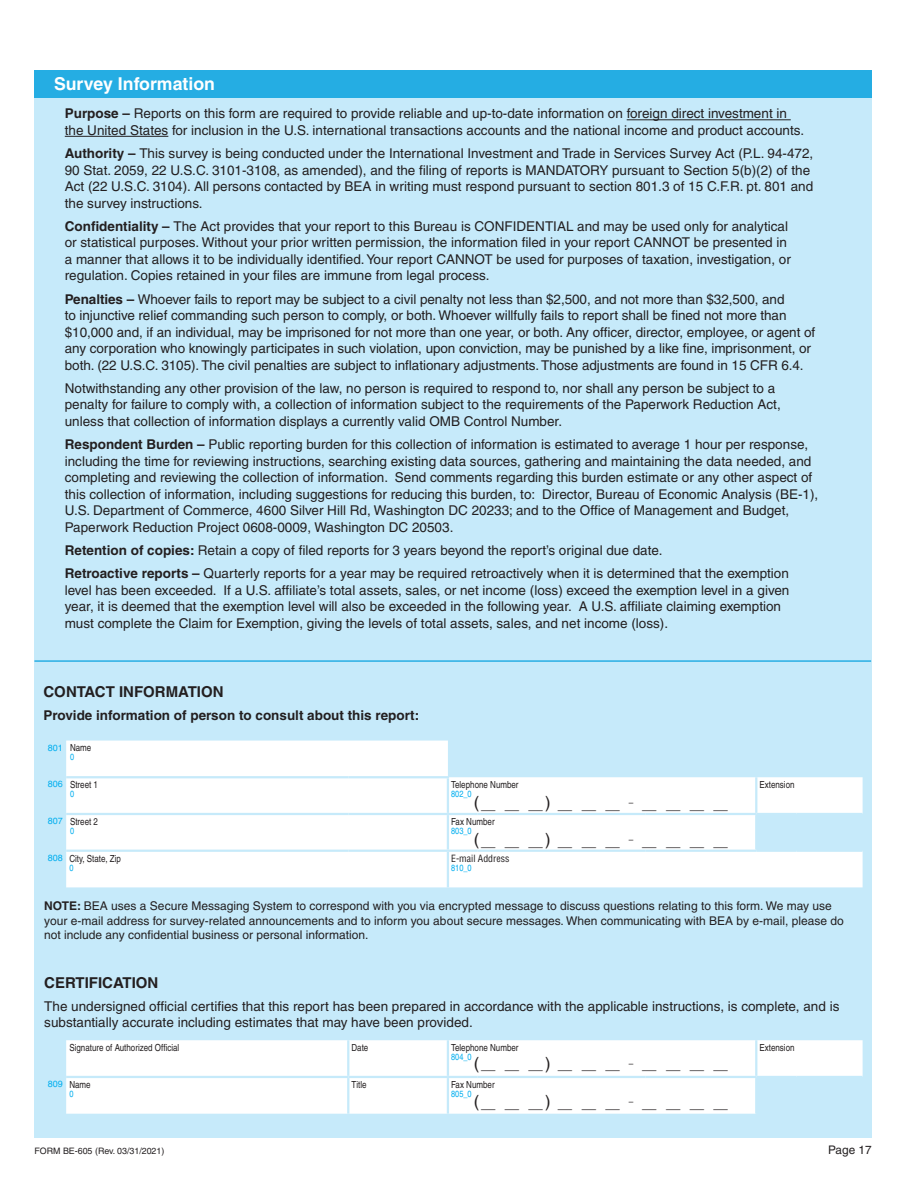
<style>
.page{position:relative;width:918px;height:1188px;background:#fff}
.page>*{position:absolute;margin:0;border:0;box-sizing:border-box;transform-origin:0 0}
.text{font:300 21px "Eras ITC";color:#231f20}
.Paragraph_Style1{font:700 17.7px "Helvetica";color:#fff}
.t1{font:700 15px "Helvetica";color:#231f20}
.bold_text{font:13.5px/16.5px "Helvetica";letter-spacing:-.005em;color:#231f20}
.Paragraph_Style1-2{font:13.5px/16.5px "Helvetica";color:#231f20}
.Paragraph_Style135{font:13.5px/16.5px "Helvetica";color:#231f20}
.Paragraph_Style138{font:13.5px/16.5px "Helvetica";color:#231f20}
.Paragraph_Style136{font:13.5px/16.5px "Helvetica";color:#231f20}
.t2{font:700 13.5px "Helvetica";color:#231f20}
.t3{font:12px/14.4px "Helvetica";color:#231f20}
.t4{font:11.85px "Helvetica";color:#231f20}
.t5{font:condensed 9.75px "Helvetica";color:#231f20}
.Section{font:condensed 9.75px "Helvetica";color:#231f20}
.Section-2{font:condensed 9px "Helvetica";color:#00aeef}
.Section-3{font:9px "Helvetica";color:#00aeef}
.t6{font:8.85px "Helvetica";color:#231f20}
.s1{font-weight:700}
</style>
<div class="page">
<div style="left:35px;top:70px;width:837px;height:1068px;background:#c6eafa"></div>
<div style="left:34px;top:70px;width:838px;height:28px;background:#25ade3"></div>
<hr style="left:34px;top:660px;width:837px;height:2px;background:#25ade3">
<hr style="left:627px;top:119px;width:164px;height:1px;background:#231f20">
<hr style="left:65px;top:136px;width:103px;height:1px;background:#231f20">
<svg style="left:66px;top:741px;width:797px;height:373px"></svg>
<hr style="left:66px;top:776px;width:282px;height:2px;background:#c6eafa">
<hr style="left:348px;top:776px;width:101px;height:2px;background:#c6eafa">
<hr style="left:66px;top:813px;width:282px;height:2px;background:#c6eafa">
<hr style="left:348px;top:813px;width:100px;height:2px;background:#c6eafa">
<hr style="left:66px;top:850px;width:282px;height:2px;background:#c6eafa">
<hr style="left:348px;top:850px;width:100px;height:2px;background:#c6eafa">
<hr style="left:448px;top:813px;width:29px;height:2px;background:#c6eafa">
<hr style="left:477px;top:813px;width:169px;height:2px;background:#c6eafa">
<hr style="left:646px;top:813px;width:110px;height:2px;background:#c6eafa">
<hr style="left:756px;top:813px;width:41px;height:2px;background:#c6eafa">
<hr style="left:797px;top:813px;width:66px;height:2px;background:#c6eafa">
<hr style="left:448px;top:850px;width:29px;height:2px;background:#c6eafa">
<hr style="left:477px;top:850px;width:169px;height:2px;background:#c6eafa">
<hr style="left:646px;top:850px;width:110px;height:2px;background:#c6eafa">
<hr style="left:756px;top:850px;width:41px;height:2px;background:#c6eafa">
<hr style="left:797px;top:850px;width:66px;height:2px;background:#c6eafa">
<hr style="left:755px;top:777px;width:2px;height:36px;background:#c6eafa">
<hr style="left:755px;top:815px;width:2px;height:35px;background:#c6eafa">
<hr style="left:447px;top:778px;width:2px;height:35px;background:#c6eafa">
<hr style="left:447px;top:815px;width:2px;height:35px;background:#c6eafa">
<hr style="left:447px;top:852px;width:2px;height:35px;background:#c6eafa">
<hr style="left:66px;top:1076px;width:282px;height:2px;background:#c6eafa">
<hr style="left:348px;top:1076px;width:100px;height:2px;background:#c6eafa">
<hr style="left:448px;top:1076px;width:29px;height:2px;background:#c6eafa">
<hr style="left:477px;top:1076px;width:169px;height:2px;background:#c6eafa">
<hr style="left:646px;top:1076px;width:110px;height:2px;background:#c6eafa">
<hr style="left:756px;top:1076px;width:41px;height:2px;background:#c6eafa">
<hr style="left:797px;top:1076px;width:66px;height:2px;background:#c6eafa">
<hr style="left:347px;top:1040px;width:2px;height:36px;background:#c6eafa">
<hr style="left:447px;top:1040px;width:2px;height:36px;background:#c6eafa">
<hr style="left:755px;top:1040px;width:2px;height:36px;background:#c6eafa">
<hr style="left:347px;top:1078px;width:2px;height:36px;background:#c6eafa">
<hr style="left:447px;top:1078px;width:2px;height:36px;background:#c6eafa">
<hr style="left:755px;top:1078px;width:2px;height:36px;background:#c6eafa">
<p class="Paragraph_Style1" style="left:54px;top:73px;width:163px">Survey Information</p>
<p class="Paragraph_Style135" style="left:65px;top:105px;width:741px"><span class="s1">Purpose –</span> Reports on this form are required to provide reliable and up-to-date information on foreign direct investment in the United States for inclusion in the U.S. international transactions accounts and the national income and product accounts.</p>
<p class="bold_text" style="left:65px;top:145px;width:750px"><span class="s1">Authority –</span> This survey is being conducted under the International Investment and Trade in Services Survey Act (P.L. 94-472, 90 Stat. 2059, 22 U.S.C. 3101-3108, as amended), and the filing of reports is MANDATORY pursuant to Section 5(b)(2) of the Act (22 U.S.C. 3104). All persons contacted by BEA in writing must respond pursuant to section 801.3 of 15 C.F.R. pt. 801 and the survey instructions.</p>
<p class="Paragraph_Style138" style="left:65px;top:218px;width:728px"><span class="s1">Confidentiality –</span> The Act provides that your report to this Bureau is CONFIDENTIAL and may be used only for analytical or statistical purposes. Without your prior written permission, the information filed in your report CANNOT be presented in a manner that allows it to be individually identified. Your report CANNOT be used for purposes of taxation, investigation, or regulation. Copies retained in your files are immune from legal process.</p>
<p class="bold_text" style="left:65px;top:291px;width:752px"><span class="s1">Penalties –</span> Whoever fails to report may be subject to a civil penalty not less than $2,500, and not more than $32,500, and<br>to injunctive relief commanding such person to comply, or both. Whoever willfully fails to report shall be fined not more than $10,000 and, if an individual, may be imprisoned for not more than one year, or both. Any officer, director, employee, or agent of any corporation who knowingly participates in such violation, upon conviction, may be punished by a like fine, imprisonment, or both. (22 U.S.C. 3105). The civil penalties are subject to inflationary adjustments. Those adjustments are found in 15 CFR 6.4.</p>
<p class="Paragraph_Style136" style="left:65px;top:380px;width:717px">Notwithstanding any other provision of the law, no person is required to respond to, nor shall any person be subject to a penalty for failure to comply with, a collection of information subject to the requirements of the Paperwork Reduction Act, unless that collection of information displays a currently valid OMB Control Number.</p>
<p class="Paragraph_Style1-2" style="left:65px;top:436px;width:755px"><span class="s1">Respondent Burden –</span> Public reporting burden for this collection of information is estimated to average 1 hour per response, including the time for reviewing instructions, searching existing data sources, gathering and maintaining the data needed, and completing and reviewing the collection of information. Send comments regarding this burden estimate or any other aspect of this collection of information, including suggestions for reducing this burden, to: Director, Bureau of Economic Analysis (BE-1), U.S. Department of Commerce, 4600 Silver Hill Rd, Washington DC 20233; and to the Office of Management and Budget, Paperwork Reduction Project 0608-0009, Washington DC 20503.</p>
<p class="Paragraph_Style1-2" style="left:65px;top:542px;width:599px"><span class="s1">Retention of copies:</span> Retain a copy of filed reports for 3 years beyond the report’s original due date.</p>
<p class="Paragraph_Style135" style="left:65px;top:565px;width:726px"><span class="s1">Retroactive reports –</span> Quarterly reports for a year may be required retroactively when it is determined that the exemption level has been exceeded. If a U.S. affiliate’s total assets, sales, or net income (loss) exceed the exemption level in a given year, it is deemed that the exemption level will also be exceeded in the following year. A U.S. affiliate claiming exemption must complete the Claim for Exemption, giving the levels of total assets, sales, and net income (loss).</p>
<p class="t1" style="left:44px;top:683px;width:182px">CONTACT INFORMATION</p>
<p class="t2" style="left:44px;top:707px;width:377px">Provide information of person to consult about this report:</p>
<p class="Section-3" style="left:48px;top:742px;width:17px">801</p>
<p class="t5" style="left:70px;top:742px;width:23px">Name</p>
<p class="Section-2" style="left:70px;top:752px;width:6px">0</p>
<p class="Section-3" style="left:48px;top:779px;width:17px">806</p>
<p class="t5" style="left:70px;top:779px;width:30px">Street 1</p>
<p class="Section-2" style="left:70px;top:789px;width:6px">0</p>
<p class="Section-3" style="left:48px;top:816px;width:17px">807</p>
<p class="t5" style="left:70px;top:816px;width:30px">Street 2</p>
<p class="Section-2" style="left:70px;top:825px;width:6px">0</p>
<p class="t5" style="left:451px;top:779px;width:69px">Telephone Number</p>
<p class="Section-2" style="left:451px;top:789px;width:22px">802_0</p>
<p class="text" style="left:474px;top:797px;width:256px"><sup>(</sup>———<sup>)</sup>——— <sup>-</sup> ————</p>
<p class="t5" style="left:451px;top:816px;width:45px">Fax Number</p>
<p class="Section-2" style="left:451px;top:825px;width:22px">803_0</p>
<p class="text" style="left:474px;top:834px;width:256px"><sup>(</sup>———<sup>)</sup>——— <sup>-</sup> ————</p>
<p class="t5" style="left:760px;top:779px;width:37px">Extension</p>
<p class="Section-3" style="left:48px;top:853px;width:17px">808</p>
<p class="t5" style="left:69px;top:852px;width:53px">City, State, Zip</p>
<p class="Section-2" style="left:69px;top:862px;width:6px">0</p>
<p class="Section" style="left:451px;top:852px;width:60px">E-mail Address</p>
<p class="Section-2" style="left:451px;top:862px;width:22px">810_0</p>
<p class="t3" style="left:44px;top:899px;width:801px"><span class="s1">NOTE:</span> BEA uses a Secure Messaging System to correspond with you via encrypted message to discuss questions relating to this form. We may use your e-mail address for survey-related announcements and to inform you about secure messages. When communicating with BEA by e-mail, please do not include any confidential business or personal information.</p>
<p class="t1" style="left:44px;top:973px;width:116px">CERTIFICATION</p>
<p class="Paragraph_Style1-2" style="left:44px;top:998px;width:797px">The undersigned official certifies that this report has been prepared in accordance with the applicable instructions, is complete, and is substantially accurate including estimates that may have been provided.</p>
<p class="t5" style="left:69px;top:1042px;width:111px">Signature of Authorized Official</p>
<p class="t5" style="left:352px;top:1042px;width:18px">Date</p>
<p class="t5" style="left:451px;top:1042px;width:69px">Telephone Number</p>
<p class="Section-2" style="left:451px;top:1052px;width:22px">804_0</p>
<p class="t5" style="left:760px;top:1042px;width:37px">Extension</p>
<p class="text" style="left:474px;top:1057px;width:256px"><sup>(</sup>———<sup>)</sup>——— <sup>-</sup> ————</p>
<p class="Section-3" style="left:48px;top:1079px;width:17px">809</p>
<p class="t5" style="left:69px;top:1079px;width:23px">Name</p>
<p class="Section-2" style="left:69px;top:1088px;width:6px">0</p>
<p class="t5" style="left:352px;top:1079px;width:17px">Title</p>
<p class="t5" style="left:451px;top:1079px;width:45px">Fax Number</p>
<p class="Section-2" style="left:451px;top:1088px;width:22px">805_0</p>
<p class="text" style="left:474px;top:1096px;width:256px"><sup>(</sup>———<sup>)</sup>——— <sup>-</sup> ————</p>
<p class="t6" style="left:35px;top:1145px;width:131px">FORM BE-605 (Rev. 03/31/2021)</p>
<p class="t4" style="left:828px;top:1143px;width:45px">Page 17</p>
</div>
